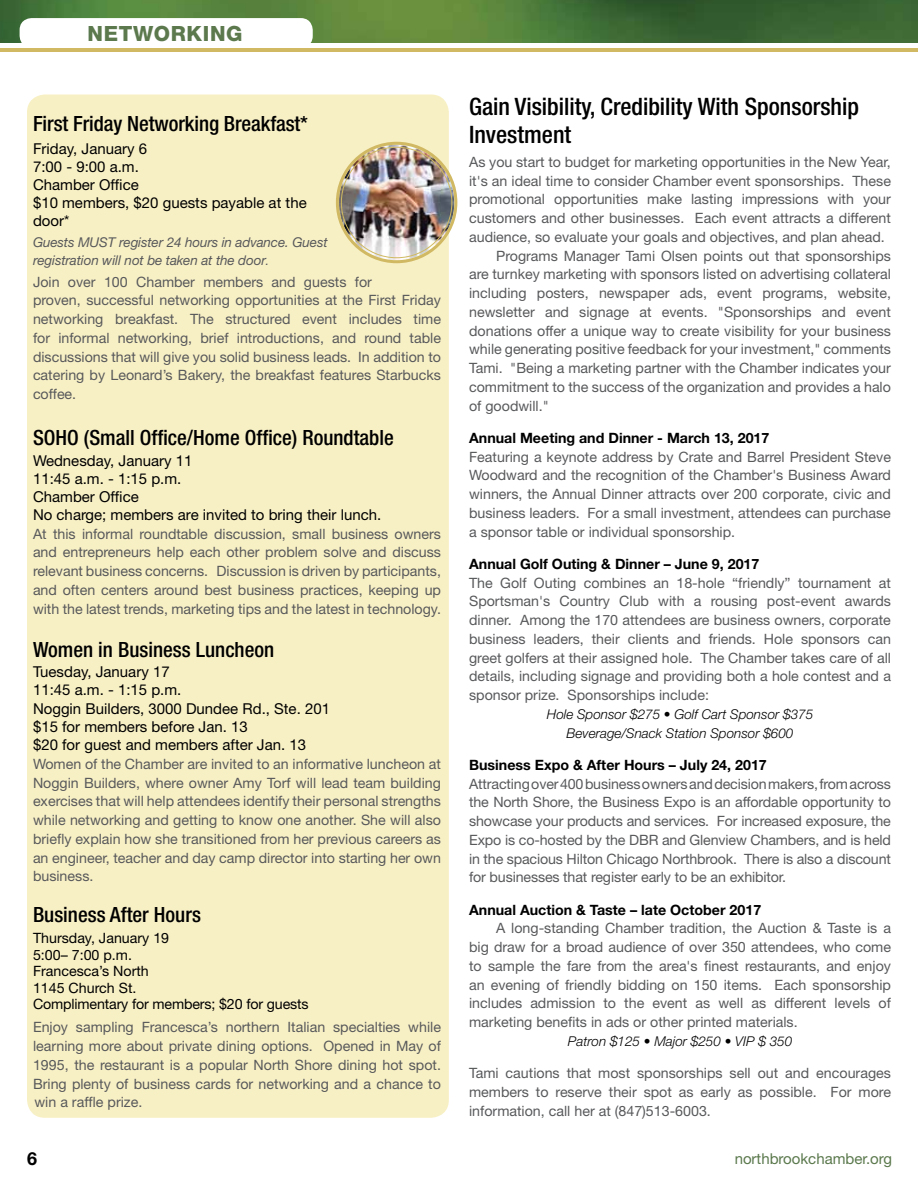
<style>
.page{position:relative;width:918px;height:1188px;background:#fff}
.page>*{position:absolute;margin:0;border:0;box-sizing:border-box;transform-origin:0 0}
.t1{font:500 condensed 24px/28.8px "Helvetica Neue";color:#000}
.t2{font:500 condensed 21px "Helvetica Neue";color:#000}
.t3{font:800 21px "Helvetica Neue";letter-spacing:.03em;color:#5b794d}
.t4{font:700 18px "Helvetica Neue";color:#000}
.t5{font:15px/18px "Helvetica Neue";color:#000}
.t6{font:15px "Helvetica Neue";color:#5b794d}
.t7{font:14.25px/18.8px "Helvetica Neue";color:#58595b;text-align:justify}
.t8{font:700 14.25px "Helvetica Neue";color:#000}
.t9{font:14.25px/16.5px "Helvetica Neue";color:#000}
.t10{font:italic 300 13.5px/18.8px "Helvetica Neue";color:#000;text-align:center}
.t11{font:italic 13.5px/18.8px "Helvetica Neue";letter-spacing:-.01em;color:#58595b}
.s1{font-size:12px}
</style>
<div class="page">
<hr style="left:0;top:49px;width:918px;height:3px;background:#d0b962">
<img style="left:0;top:0;width:918px;height:42px">
<div style="left:20px;top:18px;width:293px;height:30px;background:#fff;border-radius:12px"></div>
<div style="left:27px;top:95px;width:422px;height:1023px;background:#f8f0c5;border-radius:18px"></div>
<img style="left:339px;top:145px;width:115px;height:115px;border-radius:58px">
<div style="left:336px;top:142px;width:121px;height:121px;border:3px solid #d0b962;border-radius:50%"></div>
<h2 class="t3" style="left:88px;top:21px;width:157px">NETWORKING</h2>
<h2 class="t2" style="left:33px;top:111px;width:277px">First Friday Networking Breakfast*</h2>
<p class="t5" style="left:33px;top:139px;width:275px">Friday, January 6<br>7:00 - 9:00 a.m.<br>Chamber Office<br>$10 members, $20 guests payable at the door*</p>
<p class="t11" style="left:33px;top:232px;width:296px">Guests MUST register 24 hours in advance. Guest registration will not be taken at the door<span class="s1">.</span></p>
<p class="t7" style="left:33px;top:272px;width:410px;text-align:left">Join over 100 Chamber members and guests for<br>proven, successful networking opportunities at the First Friday networking breakfast. The structured event includes time for informal networking, brief introductions, and round table discussions that will give you solid business leads. In addition to catering by Leonard’s Bakery, the breakfast features Starbucks coffee.</p>
<h2 class="t2" style="left:33px;top:425px;width:362px">SOHO (Small Office/Home Office) Roundtable</h2>
<p class="t5" style="left:33px;top:451px;width:350px">Wednesday, January 11<br>11:45 a.m. - 1:15 p.m.<br>Chamber Office<br>No charge; members are invited to bring their lunch.</p>
<p class="t7" style="left:33px;top:524px;width:410px">At this informal roundtable discussion, small business owners and entrepreneurs help each other problem solve and discuss relevant business concerns. Discussion is driven by participants, and often centers around best business practices, keeping up with the latest trends, marketing tips and the latest in technology.</p>
<h2 class="t2" style="left:33px;top:637px;width:243px">Women in Business Luncheon</h2>
<p class="t5" style="left:33px;top:663px;width:299px">Tuesday, January 17<br>11:45 a.m. - 1:15 p.m.<br>Noggin Builders, 3000 Dundee Rd., Ste. 201 $15 for members before Jan. 13<br>$20 for guest and members after Jan. 13</p>
<p class="t7" style="left:33px;top:754px;width:410px">Women of the Chamber are invited to an informative luncheon at Noggin Builders, where owner Amy Torf will lead team building exercises that will help attendees identify their personal strengths while networking and getting to know one another. She will also briefly explain how she transitioned from her previous careers as an engineer, teacher and day camp director into starting her own business.</p>
<h2 class="t2" style="left:33px;top:902px;width:169px">Business After Hours</h2>
<p class="t9" style="left:33px;top:929px;width:277px">Thursday, January 19<br>5:00– 7:00 p.m.<br>Francesca’s North<br>1145 Church St.<br>Complimentary for members; $20 for guests</p>
<p class="t7" style="left:33px;top:1018px;width:410px">Enjoy sampling Francesca’s northern Italian specialties while learning more about private dining options. Opened in May of 1995, the restaurant is a popular North Shore dining hot spot.<br>Bring plenty of business cards for networking and a chance to win a raffle prize.</p>
<h1 class="t1" style="left:469px;top:91px;width:391px">Gain Visibility, Credibility With Sponsorship<br>Investment</h1>
<p class="t7" style="left:469px;top:152px;width:423px">As you start to budget for marketing opportunities in the New Year,</p>
<p class="t7" style="left:469px;top:171px;width:423px">it's an ideal time to consider Chamber event sponsorships. These</p>
<p class="t7" style="left:469px;top:190px;width:423px">promotional opportunities make lasting impressions with your</p>
<p class="t7" style="left:469px;top:208px;width:423px">customers and other businesses. Each event attracts a different</p>
<p class="t7" style="left:469px;top:227px;width:417px">audience, so evaluate your goals and objectives, and plan ahead.</p>
<p class="t7" style="left:496px;top:246px;width:396px">Programs Manager Tami Olsen points out that sponsorships</p>
<p class="t7" style="left:469px;top:265px;width:423px">are turnkey marketing with sponsors listed on advertising collateral</p>
<p class="t7" style="left:469px;top:283px;width:423px">including posters, newspaper ads, event programs, website,</p>
<p class="t7" style="left:469px;top:302px;width:423px">newsletter and signage at events. "Sponsorships and event</p>
<p class="t7" style="left:469px;top:321px;width:423px">donations offer a unique way to create visibility for your business</p>
<p class="t7" style="left:469px;top:340px;width:423px">while generating positive feedback for your investment," comments</p>
<p class="t7" style="left:469px;top:358px;width:423px">Tami. "Being a marketing partner with the Chamber indicates your</p>
<p class="t7" style="left:469px;top:377px;width:423px">commitment to the success of the organization and provides a halo</p>
<p class="t7" style="left:469px;top:396px;width:81px">of goodwill."</p>
<p class="t8" style="left:469px;top:429px;width:302px">Annual Meeting and Dinner - March 13, 2017</p>
<p class="t7" style="left:469px;top:447px;width:423px">Featuring a keynote address by Crate and Barrel President Steve Woodward and the recognition of the Chamber's Business Award winners, the Annual Dinner attracts over 200 corporate, civic and business leaders. For a small investment, attendees can purchase a sponsor table or individual sponsorship.</p>
<p class="t8" style="left:469px;top:555px;width:292px">Annual Golf Outing &amp; Dinner – June 9, 2017</p>
<p class="t7" style="left:469px;top:573px;width:423px">The Golf Outing combines an 18-hole “friendly” tournament at Sportsman's Country Club with a rousing post-event awards dinner. Among the 170 attendees are business owners, corporate business leaders, their clients and friends. Hole sponsors can greet golfers at their assigned hole. The Chamber takes care of all details, including signage and providing both a hole contest and a sponsor prize. Sponsorships include:</p>
<p class="t10" style="left:547px;top:704px;width:268px">Hole Sponsor $275 • Golf Cart Sponsor $375<br>Beverage/Snack Station Sponsor $600</p>
<p class="t8" style="left:469px;top:756px;width:299px">Business Expo &amp; After Hours – July 24, 2017</p>
<p class="t7" style="left:469px;top:774px;width:423px">Attracting over 400 business owners and decision makers, from across the North Shore, the Business Expo is an affordable opportunity to showcase your products and services. For increased exposure, the Expo is co-hosted by the DBR and Glenview Chambers, and is held in the spacious Hilton Chicago Northbrook. There is also a discount for businesses that register early to be an exhibitor.</p>
<p class="t8" style="left:469px;top:901px;width:294px">Annual Auction &amp; Taste – late October 2017</p>
<p class="t7" style="left:469px;top:919px;width:423px;text-indent:27px">A long-standing Chamber tradition, the Auction &amp; Taste is a big draw for a broad audience of over 350 attendees, who come to sample the fare from the area's finest restaurants, and enjoy an evening of friendly bidding on 150 items. Each sponsorship includes admission to the event as well as different levels of marketing benefits in ads or other printed materials.</p>
<p class="t10" style="left:568px;top:1031px;width:226px">Patron $125 • Major $250 • VIP $ 350</p>
<p class="t7" style="left:469px;top:1063px;width:423px">Tami cautions that most sponsorships sell out and encourages members to reserve their spot as early as possible. For more information, call her at (847)513-6003.</p>
<p class="t4" style="left:27px;top:1147px;width:12px">6</p>
<p class="t6" style="left:735px;top:1149px;width:159px">northbrookchamber.org</p>
</div>
